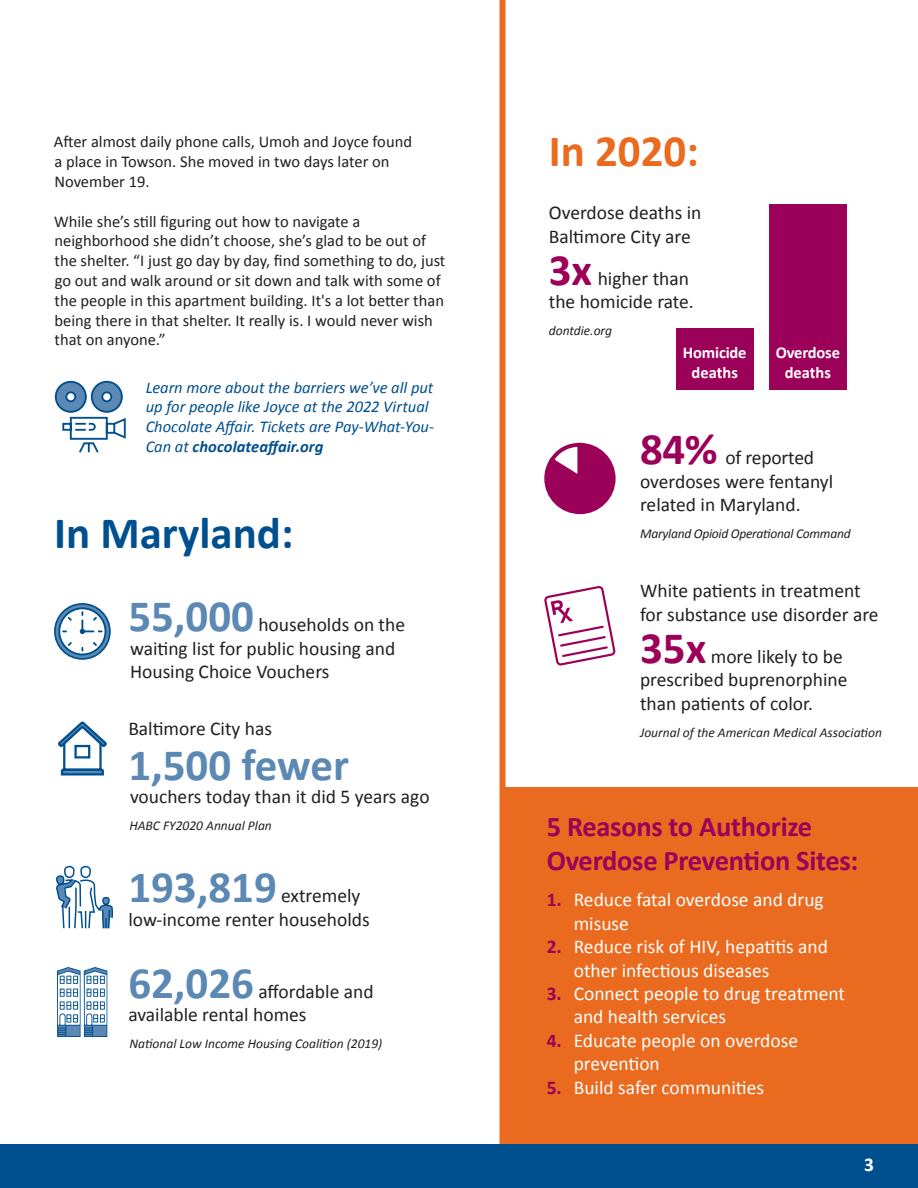
<style>
.page{position:relative;width:918px;height:1188px;background:#fff}
.page>*{position:absolute;margin:0;border:0;box-sizing:border-box;transform-origin:0 0}
.t1{font:700 45px "Calibri";color:#5c89b4}
.t2{font:700 45px "Calibri";color:#004f8f}
.t3{font:700 45px "Calibri";color:#9c0159}
.t4{font:700 45px "Calibri";color:#ea6b1f}
.t5{font:700 28.5px/34.2px "Calibri";letter-spacing:-.01em;color:#9c0159}
.t6{font:19.5px/23.4px "Calibri";color:#231f20}
.t7{font:19.5px/23.4px "Calibri";color:#fff}
.t8{font:700 19.5px "Calibri";color:#fff}
.t9{font:16.5px/19.8px "Calibri";color:#231f20}
.t10{font:italic 16.5px/19.8px "Calibri";letter-spacing:-.005em;color:#004f8f}
.t11{font:700 16.5px/19.8px "Calibri";letter-spacing:-.01em;color:#fff;text-align:center}
.t12{font:italic 13.5px "Calibri";color:#231f20}
.t13{font:italic 13.5px "Calibri";letter-spacing:-.02em;color:#231f20}
.s1{font-weight:700}
.s2{font-weight:700;color:#9c0159}
</style>
<div class="page">
<div style="left:500px;top:0;width:6px;height:1148px;background:#ea6b1f"></div>
<svg style="left:54px;top:380px;width:72px;height:73px"></svg>
<svg style="left:56px;top:865px;width:58px;height:172px"></svg>
<div style="left:504px;top:787px;width:414px;height:361px;background:#ea6b1f"></div>
<div style="left:676px;top:328px;width:78px;height:62px;background:#9c0159"></div>
<div style="left:769px;top:204px;width:78px;height:186px;background:#9c0159"></div>
<svg style="left:544px;top:442px;width:72px;height:73px"></svg>
<svg style="left:544px;top:586px;width:72px;height:80px"></svg>
<svg style="left:58px;top:721px;width:49px;height:55px"></svg>
<svg style="left:55px;top:604px;width:55px;height:55px"></svg>
<div style="left:54px;top:603px;width:57px;height:57px;border:2px solid #004f8f;border-radius:50%"></div>
<div style="left:58px;top:607px;width:48px;height:48px;border:2px solid #004f8f;border-radius:50%"></div>
<svg style="left:61px;top:610px;width:43px;height:43px"></svg>
<div style="left:0;top:1144px;width:918px;height:44px;background:#004f8f"></div>
<p class="t9" style="left:54px;top:131px;width:360px">After almost daily phone calls, Umoh and Joyce found a place in Towson. She moved in two days later on<br>November 19.</p>
<p class="t9" style="left:54px;top:210px;width:393px">While she’s still figuring out how to navigate a neighborhood she didn’t choose, she’s glad to be out of the shelter. “I just go day by day, find something to do, just go out and walk around or sit down and talk with some of the people in this apartment building. It's a lot better than being there in that shelter. It really is. I would never wish that on anyone.”</p>
<p class="t10" style="left:146px;top:376px;width:290px">Learn more about the barriers we’ve all put up for people like Joyce at the 2022 Virtual Chocolate Affair. Tickets are Pay-What-You-Can at <span class="s1">chocolateaffair.org</span></p>
<p class="t2" style="left:54px;top:506px;width:241px">In Maryland:</p>
<p class="t1" style="left:128px;top:588px;width:127px">55,000</p>
<p class="t6" style="left:258px;top:612px;width:148px">households on the</p>
<p class="t6" style="left:130px;top:636px;width:267px">waiting list for public housing and</p>
<p class="t6" style="left:130px;top:659px;width:201px">Housing Choice Vouchers</p>
<p class="t6" style="left:128px;top:716px;width:145px">Baltimore City has</p>
<p class="t1" style="left:128px;top:737px;width:222px">1,500 fewer</p>
<p class="t6" style="left:130px;top:784px;width:301px">vouchers today than it did 5 years ago</p>
<p class="t12" style="left:129px;top:818px;width:144px">HABC FY2020 Annual Plan</p>
<p class="t1" style="left:128px;top:860px;width:150px">193,819</p>
<p class="t6" style="left:281px;top:883px;width:81px">extremely</p>
<p class="t6" style="left:128px;top:907px;width:243px">low-income renter households</p>
<p class="t1" style="left:128px;top:955px;width:127px">62,026</p>
<p class="t6" style="left:258px;top:979px;width:117px">affordable and</p>
<p class="t6" style="left:128px;top:1002px;width:180px">available rental homes</p>
<p class="t12" style="left:129px;top:1035px;width:254px">National Low Income Housing Coalition (2019)</p>
<p class="t4" style="left:549px;top:123px;width:152px">In 2020:</p>
<p class="t6" style="left:549px;top:200px;width:154px">Overdose deaths in<br>Baltimore City are</p>
<p class="t3" style="left:549px;top:242px;width:45px">3x</p>
<p class="t6" style="left:549px;top:266px;width:147px;text-align:right">higher than<br>the homicide rate.</p>
<p class="t12" style="left:549px;top:322px;width:65px">dontdie.org</p>
<p class="t11" style="left:683px;top:342px;width:65px">Homicide deaths</p>
<p class="t11" style="left:776px;top:342px;width:66px">Overdose deaths</p>
<p class="t3" style="left:640px;top:422px;width:79px">84%</p>
<p class="t6" style="left:640px;top:445px;width:195px;text-indent:85px">of reported overdoses were fentanyl related in Maryland.</p>
<p class="t13" style="left:640px;top:525px;width:212px">Maryland Opioid Operational Command</p>
<p class="t6" style="left:640px;top:578px;width:240px">White patients in treatment for substance use disorder are</p>
<p class="t3" style="left:640px;top:620px;width:68px">35x</p>
<p class="t6" style="left:640px;top:644px;width:209px;text-indent:71px">more likely to be prescribed buprenorphine than patients of color.</p>
<p class="t12" style="left:640px;top:724px;width:243px">Journal of the American Medical Association</p>
<p class="t5" style="left:547px;top:808px;width:313px">5 Reasons to Authorize<br>Overdose Prevention Sites:</p>
<p class="t7" style="left:574px;top:887px;width:252px;text-indent:-27px"><span class="s2">1.</span> Reduce fatal overdose and drug misuse</p>
<p class="t7" style="left:574px;top:934px;width:256px;text-indent:-27px"><span class="s2">2.</span> Reduce risk of HIV, hepatitis and other infectious diseases</p>
<p class="t7" style="left:574px;top:981px;width:273px;text-indent:-27px"><span class="s2">3.</span> Connect people to drug treatment and health services</p>
<p class="t7" style="left:574px;top:1028px;width:226px;text-indent:-27px"><span class="s2">4.</span> Educate people on overdose prevention</p>
<p class="t7" style="left:547px;top:1075px;width:219px"><span class="s2">5.</span> Build safer communities</p>
<p class="t8" style="left:864px;top:1152px;width:11px">3</p>
</div>
